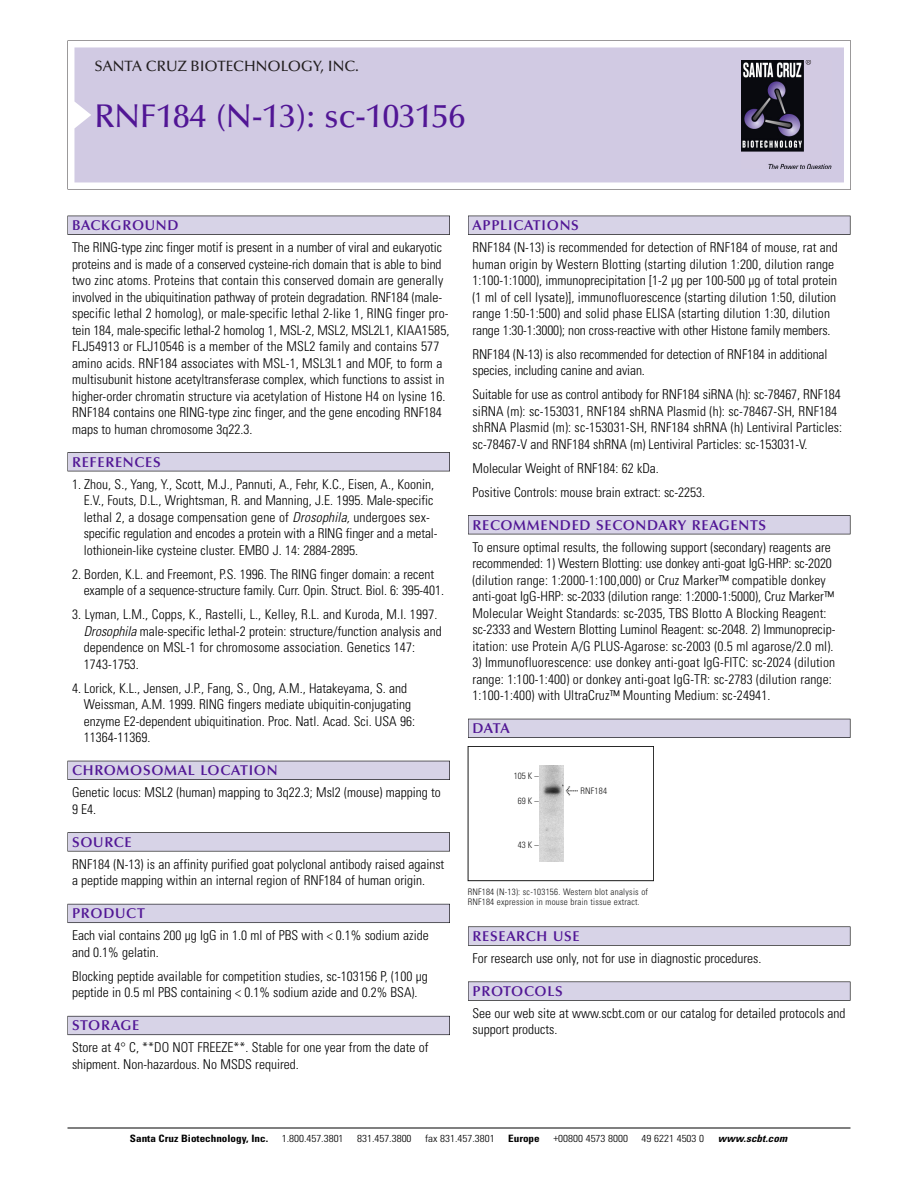
<style>
.page{position:relative;width:918px;height:1188px;background:#fff}
.page>*{position:absolute;margin:0;border:0;box-sizing:border-box;transform-origin:0 0}
.t1{font:500 33px "Optima";color:#511695}
.t2{font:500 15px "Optima";color:#231f20}
.t3{font:600 14.25px "Optima";letter-spacing:.05em;color:#511695}
.t4{font:300 condensed 13.5px/16.5px "Univers";color:#000}
.t5{font:300 condensed 10.2px "Univers";color:#000;scale:1.1 1}
.t6{font:700 condensed 10.2px "Univers";color:#000;scale:1.1 1}
.t7{font:italic 700 condensed 10.2px "Univers";letter-spacing:.005em;color:#000;scale:1.1 1}
.t8{font:9px/10.5px "Univers Condensed Light+FDCFKW";letter-spacing:.025em;color:#191919}
.s1{font-style:italic}
.s2{font-family:"Meta Plus Book Roman+VVSDKP";font-size:10.5px}
</style>
<div class="page">
<svg style="left:68px;top:40px;width:783px;height:149px"></svg>
<div style="left:74px;top:47px;width:770px;height:135px;background:#d1cae3"></div>
<img style="left:741px;top:60px;width:90px;height:108px">
<div style="left:68px;top:216px;width:382px;height:19px;background:#525155"></div>
<div style="left:68px;top:216px;width:381px;height:18px;background:#d7d3e7"></div>
<div style="left:68px;top:452px;width:382px;height:19px;background:#525155"></div>
<div style="left:68px;top:453px;width:381px;height:18px;background:#d7d3e7"></div>
<div style="left:68px;top:761px;width:382px;height:19px;background:#525158"></div>
<div style="left:68px;top:761px;width:381px;height:18px;background:#d7d3e7"></div>
<div style="left:68px;top:832px;width:382px;height:19px;background:#575759"></div>
<div style="left:68px;top:833px;width:381px;height:18px;background:#d7d3e7"></div>
<div style="left:68px;top:904px;width:382px;height:19px;background:#5b5a62"></div>
<div style="left:68px;top:904px;width:381px;height:18px;background:#d7d3e7"></div>
<div style="left:68px;top:1016px;width:382px;height:19px;background:#66646e"></div>
<div style="left:68px;top:1016px;width:381px;height:18px;background:#d7d3e7"></div>
<div style="left:468px;top:216px;width:382px;height:19px;background:#525155"></div>
<div style="left:468px;top:216px;width:382px;height:18px;background:#d7d3e7"></div>
<div style="left:468px;top:515px;width:382px;height:19px;background:#525155"></div>
<div style="left:468px;top:516px;width:382px;height:18px;background:#d7d3e7"></div>
<div style="left:468px;top:719px;width:382px;height:19px;background:#525158"></div>
<div style="left:468px;top:719px;width:382px;height:18px;background:#d7d3e7"></div>
<svg style="left:468px;top:926px;width:382px;height:20px"></svg>
<div style="left:468px;top:927px;width:382px;height:18px;background:#d7d3e7"></div>
<div style="left:468px;top:982px;width:382px;height:19px;background:#575759"></div>
<div style="left:468px;top:982px;width:382px;height:18px;background:#d7d3e7"></div>
<hr style="left:68px;top:1128px;width:782px;height:1px;background:#000">
<div style="left:468px;top:746px;width:186px;height:135px;border:1px solid #191919"></div>
<img style="left:540px;top:766px;width:24px;height:95px">
<p class="t2" style="left:94px;top:61px;width:266px">SANTA CRUZ BIOTECHNOLOGY, INC.</p>
<h1 class="t1" style="left:94px;top:103px;width:372px">RNF184 (N-13): sc-103156</h1>
<p class="t3" style="left:72px;top:219px;width:108px">BACKGROUND</p>
<p class="t4" style="left:72px;top:240px;width:379px">The RING-type zinc finger motif is present in a number of viral and eukaryotic proteins and is made of a conserved cysteine-rich domain that is able to bind two zinc atoms. Proteins that contain this conserved domain are generally involved in the ubiquitination pathway of protein degradation. RNF184 (male&shy;specific lethal 2 homolog), or male-specific lethal 2-like 1, RING finger pro&shy;tein 184, male-specific lethal-2 homolog 1, MSL-2, MSL2, MSL2L1, KIAA1585, FLJ54913 or FLJ10546 is a member of the MSL2 family and contains 577 amino acids. RNF184 associates with MSL-1, MSL3L1 and MOF, to form a multisubunit histone acetyltransferase complex, which functions to assist in higher-order chromatin structure via acetylation of Histone H4 on lysine 16.<br>RNF184 contains one RING-type zinc finger, and the gene encoding RNF184 maps to human chromosome 3q22.3.</p>
<p class="t3" style="left:72px;top:456px;width:90px">REFERENCES</p>
<p class="t4" style="left:84px;top:477px;width:355px;text-indent:-12px">1. Zhou, S., Yang, Y., Scott, M.J., Pannuti, A., Fehr, K.C., Eisen, A., Koonin, E.V., Fouts, D.L., Wrightsman, R. and Manning, J.E. 1995. Male-specific lethal 2, a dosage compensation gene of <span class="s1">Drosophila,</span> undergoes sex&shy;specific regulation and encodes a protein with a RING finger and a metal&shy;lothionein-like cysteine cluster. EMBO J. 14: 2884-2895.</p>
<p class="t4" style="left:84px;top:567px;width:362px;text-indent:-12px">2. Borden, K.L. and Freemont, P.S. 1996. The RING finger domain: a recent example of a sequence-structure family. Curr. Opin. Struct. Biol. 6: 395-401.</p>
<p class="t4" style="left:84px;top:607px;width:360px;text-indent:-12px">3. Lyman, L.M., Copps, K., Rastelli, L., Kelley, R.L. and Kuroda, M.I. 1997.<br><span class="s1">Drosophila</span> male-specific lethal-2 protein: structure/function analysis and dependence on MSL-1 for chromosome association. Genetics 147:<br>1743-1753.</p>
<p class="t4" style="left:84px;top:681px;width:333px;text-indent:-12px">4. Lorick, K.L., Jensen, J.P., Fang, S., Ong, A.M., Hatakeyama, S. and Weissman, A.M. 1999. RING fingers mediate ubiquitin-conjugating enzyme E2-dependent ubiquitination. Proc. Natl. Acad. Sci. USA 96:<br>11364-11369.</p>
<p class="t3" style="left:72px;top:765px;width:207px">CHROMOSOMAL LOCATION</p>
<p class="t4" style="left:72px;top:785px;width:370px">Genetic locus: MSL2 (human) mapping to 3q22.3; Msl2 (mouse) mapping to<br>9 E4.</p>
<p class="t3" style="left:72px;top:836px;width:61px">SOURCE</p>
<p class="t4" style="left:72px;top:857px;width:374px">RNF184 (N-13) is an affinity purified goat polyclonal antibody raised against a peptide mapping within an internal region of RNF184 of human origin.</p>
<p class="t3" style="left:72px;top:908px;width:74px">PRODUCT</p>
<p class="t4" style="left:72px;top:928px;width:358px">Each vial contains 200 µg IgG in 1.0 ml of PBS with &lt; 0.1% sodium azide and 0.1% gelatin.</p>
<p class="t4" style="left:72px;top:969px;width:357px">Blocking peptide available for competition studies, sc-103156 P, (100 µg peptide in 0.5 ml PBS containing &lt; 0.1% sodium azide and 0.2% BSA).</p>
<p class="t3" style="left:72px;top:1020px;width:69px">STORAGE</p>
<p class="t4" style="left:72px;top:1040px;width:358px">Store at 4° C, **DO NOT FREEZE**. Stable for one year from the date of shipment. Non-hazardous. No MSDS required.</p>
<p class="t3" style="left:473px;top:219px;width:108px">APPLICATIONS</p>
<p class="t4" style="left:473px;top:240px;width:367px">RNF184 (N-13) is recommended for detection of RNF184 of mouse, rat and human origin by Western Blotting (starting dilution 1:200, dilution range 1:100-1:1000), immunoprecipitation [1-2 µg per 100-500 µg of total protein (1 ml of cell lysate)], immunofluorescence (starting dilution 1:50, dilution range 1:50-1:500) and solid phase ELISA (starting dilution 1:30, dilution range 1:30-1:3000); non cross-reactive with other Histone family members.</p>
<p class="t4" style="left:473px;top:347px;width:356px">RNF184 (N-13) is also recommended for detection of RNF184 in additional species, including canine and avian.</p>
<p class="t4" style="left:473px;top:387px;width:371px">Suitable for use as control antibody for RNF184 siRNA (h): sc-78467, RNF184 siRNA (m): sc-153031, RNF184 shRNA Plasmid (h): sc-78467-SH, RNF184 shRNA Plasmid (m): sc-153031-SH, RNF184 shRNA (h) Lentiviral Particles: sc-78467-V and RNF184 shRNA (m) Lentiviral Particles: sc-153031-V.</p>
<p class="t4" style="left:473px;top:457px;width:234px;line-height:24px">Molecular Weight of RNF184: 62 kDa.<br>Positive Controls: mouse brain extract: sc-2253.</p>
<p class="t3" style="left:473px;top:519px;width:295px">RECOMMENDED SECONDARY REAGENTS</p>
<p class="t4" style="left:473px;top:540px;width:364px">To ensure optimal results, the following support (secondary) reagents are recommended: 1) Western Blotting: use donkey anti-goat IgG-HRP: sc-2020 (dilution range: 1:2000-1:100,000) or Cruz Marker™ compatible donkey anti-goat IgG-HRP: sc-2033 (dilution range: 1:2000-1:5000), Cruz Marker™ Molecular Weight Standards: sc-2035, TBS Blotto A Blocking Reagent: sc-2333 and Western Blotting Luminol Reagent: sc-2048. 2) Immunoprecip&shy;itation: use Protein A/G PLUS-Agarose: sc-2003 (0.5 ml agarose/2.0 ml).</p>
<p class="t4" style="left:473px;top:655px;width:364px">3) Immunofluorescence: use donkey anti-goat IgG-FITC: sc-2024 (dilution range: 1:100-1:400) or donkey anti-goat IgG-TR: sc-2783 (dilution range:<br>1:100-1:400) with UltraCruz™ Mounting Medium: sc-24941.</p>
<p class="t3" style="left:473px;top:723px;width:39px">DATA</p>
<p class="t8" style="left:514px;top:771px;width:26px">105 K –</p>
<p class="t8" style="left:518px;top:796px;width:22px">69K–</p>
<p class="t8" style="left:518px;top:841px;width:22px">43K–</p>
<p class="t8" style="left:566px;top:786px;width:43px"><span class="s2">&lt;</span> RNF184</p>
<p class="t8" style="left:468px;top:887px;width:182px">RNF184 (N-13): sc-103156. Western blot analysis of<br>RNF184 expression in mouse brain tissue extract.</p>
<p class="t3" style="left:473px;top:930px;width:109px">RESEARCH USE</p>
<p class="t4" style="left:473px;top:951px;width:290px">For research use only, not for use in diagnostic procedures.</p>
<p class="t3" style="left:473px;top:985px;width:92px">PROTOCOLS</p>
<p class="t4" style="left:473px;top:1006px;width:375px">See our web site at www.scbt.com or our catalog for detailed protocols and support products.</p>
<p class="t6" style="left:130px;top:1135px;width:127px">Santa Cruz Biotechnology, Inc.</p>
<p class="t5" style="left:282px;top:1135px;width:58px">1.800.457.3801</p>
<p class="t5" style="left:357px;top:1135px;width:51px">831.457.3800</p>
<p class="t5" style="left:425px;top:1135px;width:65px">fax 831.457.3801</p>
<p class="t6" style="left:508px;top:1135px;width:30px">Europe</p>
<p class="t5" style="left:553px;top:1135px;width:69px">+00800 4573 8000</p>
<p class="t5" style="left:642px;top:1135px;width:58px">49 6221 4503 0</p>
<p class="t7" style="left:718px;top:1135px;width:64px">www.scbt.com</p>
</div>
